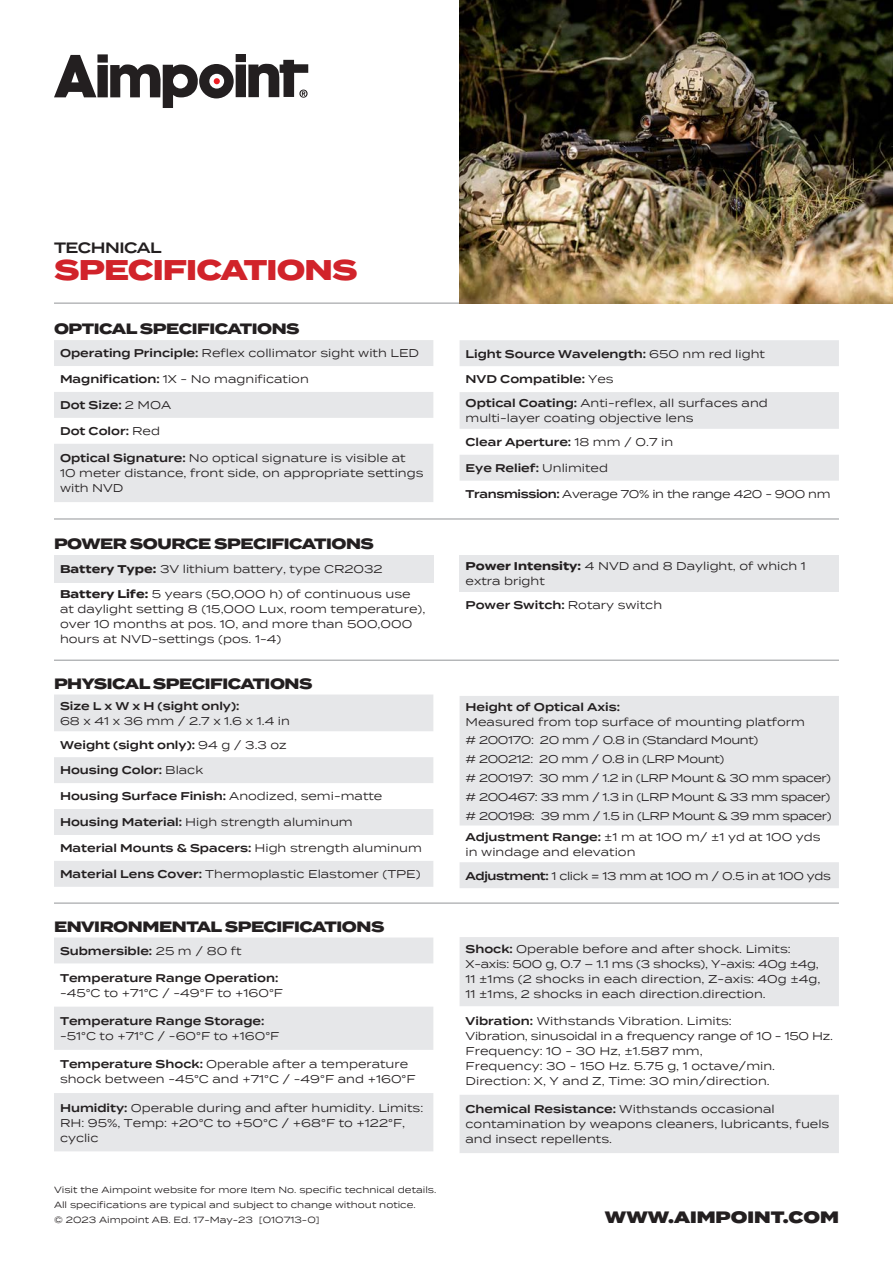
<style>
.page{position:relative;width:893px;height:1263px;background:#fff}
.page>*{position:absolute;margin:0;border:0;box-sizing:border-box;transform-origin:0 0}
.t1{font:800 28.5px "Termina";letter-spacing:-.03em;color:#d1232a}
.t2{font:900 16.5px "Termina";color:#231f20}
.t3{font:800 15px "Termina";letter-spacing:-.03em;color:#231f20}
.t4{font:600 15px "Termina";letter-spacing:-.03em;color:#231f20}
.t5{font:11.25px/15px "Termina";color:#231f20}
.t6{font:600 11.25px/23.9px "Termina";color:#231f20}
.t7{font:11.25px/18.8px "Termina";letter-spacing:-.035em;color:#231f20}
.t8{font:11.25px "Termina";letter-spacing:-.03em;color:#231f20}
.t9{font:9px/15px "Termina";color:#231f20}
.s1{font-weight:600}
.s2{font-weight:400}
.s3{font-weight:700}
</style>
<div class="page">
<svg style="left:54px;top:54px;width:254px;height:54px"></svg>
<svg style="left:54px;top:340px;width:379px;height:162px;fill:#e6e7e9"></svg>
<div style="left:54px;top:555px;width:379px;height:27px;background:#e6e7e9"></div>
<svg style="left:54px;top:694px;width:379px;height:193px;fill:#e6e7e9"></svg>
<svg style="left:54px;top:937px;width:379px;height:214px;fill:#e6e7e9"></svg>
<svg style="left:460px;top:340px;width:379px;height:141px;fill:#e6e7e9"></svg>
<div style="left:460px;top:555px;width:379px;height:37px;background:#e6e7e9"></div>
<svg style="left:460px;top:696px;width:379px;height:192px;fill:#e6e7e9"></svg>
<hr style="left:54px;top:303px;width:785px;height:1px;background:#939598">
<hr style="left:54px;top:519px;width:785px;height:1px;background:#939598">
<hr style="left:54px;top:660px;width:785px;height:1px;background:#939598">
<hr style="left:54px;top:903px;width:785px;height:1px;background:#939598">
<img style="left:460px;top:0;width:433px;height:304px">
<svg style="left:460px;top:937px;width:379px;height:216px;fill:#e6e7e9"></svg>
<p class="t4" style="left:54px;top:237px;width:109px">TECHNICAL</p>
<p class="t1" style="left:54px;top:249px;width:305px">SPECIFICATIONS</p>
<h3 class="t3" style="left:54px;top:318px;width:247px">OPTICAL SPECIFICATIONS</h3>
<p class="t5" style="left:60px;top:345px;width:361px"><span class="s1">Operating Principle:</span> Reflex collimator sight with LED</p>
<p class="t5" style="left:60px;top:371px;width:250px"><span class="s1">Magnification:</span> 1X - No magnification</p>
<p class="t6" style="left:60px;top:393px;width:113px">Dot Size: <span class="s2">2 MOA</span></p>
<p class="t6" style="left:60px;top:419px;width:102px">Dot Color: <span class="s2">Red</span></p>
<p class="t5" style="left:60px;top:450px;width:365px"><span class="s1">Optical Signature:</span> No optical signature is visible at<br>10 meter distance, front side, on appropriate settings with NVD</p>
<h3 class="t3" style="left:54px;top:533px;width:321px">POWER SOURCE SPECIFICATIONS</h3>
<p class="t5" style="left:60px;top:561px;width:324px"><span class="s3">Battery Type:</span> 3V lithium battery, type CR2032</p>
<p class="t5" style="left:60px;top:586px;width:367px"><span class="s3">Battery Life:</span> 5 years (50,000 h) of continuous use at daylight setting 8 (15,000 Lux, room temperature), over 10 months at pos. 10, and more than 500,000 hours at NVD-settings (pos. 1-4)</p>
<h3 class="t3" style="left:54px;top:672px;width:260px">PHYSICAL SPECIFICATIONS</h3>
<p class="t6" style="left:60px;top:694px;width:181px">Size L x W x H (sight only):</p>
<p class="t5" style="left:60px;top:708px;width:232px;line-height:23.9px">68 x 41 x 36 mm / 2.7 x 1.6 x 1.4 in<br><span class="s1">Weight (sight only):</span> 94 g / 3.3 oz</p>
<p class="t6" style="left:60px;top:758px;width:145px">Housing Color: <span class="s2">Black</span></p>
<p class="t6" style="left:60px;top:784px;width:324px">Housing Surface Finish: <span class="s2">Anodized, semi-matte</span></p>
<p class="t5" style="left:60px;top:814px;width:294px"><span class="s1">Housing Material:</span> High strength aluminum</p>
<p class="t6" style="left:60px;top:836px;width:363px">Material Mounts &amp; Spacers: <span class="s2">High strength aluminum</span></p>
<p class="t5" style="left:60px;top:866px;width:362px"><span class="s1">Material Lens Cover:</span> Thermoplastic Elastomer (TPE)</p>
<h3 class="t3" style="left:54px;top:915px;width:332px">ENVIRONMENTAL SPECIFICATIONS</h3>
<p class="t6" style="left:60px;top:939px;width:183px">Submersible: <span class="s2">25 m / 80 ft</span></p>
<p class="t6" style="left:60px;top:966px;width:220px">Temperature Range Operation:</p>
<p class="t5" style="left:60px;top:985px;width:225px">-45°C to +71°C / -49°F to +160°F</p>
<p class="t6" style="left:60px;top:1009px;width:206px">Temperature Range Storage:</p>
<p class="t5" style="left:60px;top:1028px;width:221px">-51°C to +71°C / -60°F to +160°F</p>
<p class="t5" style="left:60px;top:1056px;width:357px"><span class="s1">Temperature Shock:</span> Operable after a temperature shock between -45°C and +71°C / -49°F and +160°F</p>
<p class="t5" style="left:60px;top:1099px;width:365px"><span class="s1">Humidity:</span> Operable during and after humidity. Limits:<br>RH: 95%, Temp: +20°C to +50°C / +68°F to +122°F, cyclic</p>
<p class="t9" style="left:54px;top:1182px;width:384px">Visit the Aimpoint website for more Item No. specific technical details.<br>All specifications are typical and subject to change without notice.<br>© 2023 Aimpoint AB. Ed. 17-May-23 [010713-0]</p>
<p class="t6" style="left:466px;top:342px;width:301px">Light Source Wavelength: <span class="s2">650 nm red light</span></p>
<p class="t6" style="left:466px;top:367px;width:304px">NVD Compatible: <span class="s2">Yes<br></span>Optical Coating: <span class="s2">Anti-reflex, all surfaces and</span></p>
<p class="t5" style="left:466px;top:406px;width:230px;line-height:23.9px">multi-layer coating objective lens<br><span class="s1">Clear Aperture:</span> 18 mm / 0.7 in</p>
<p class="t6" style="left:466px;top:456px;width:144px">Eye Relief: <span class="s2">Unlimited</span></p>
<p class="t8" style="left:466px;top:486px;width:367px"><span class="s1">Transmission:</span> Average 70% in the range 420 - 900 nm</p>
<p class="t5" style="left:466px;top:558px;width:342px"><span class="s3">Power Intensity:</span> 4 NVD and 8 Daylight, of which 1 extra bright</p>
<p class="t6" style="left:466px;top:593px;width:198px">Power Switch: <span class="s2">Rotary switch</span></p>
<p class="t6" style="left:466px;top:695px;width:156px">Height of Optical Axis:</p>
<p class="t7" style="left:466px;top:712px;width:367px">Measured from top surface of mounting platform<br># 200170: 20 mm / 0.8 in (Standard Mount)<br># 200212: 20 mm / 0.8 in (LRP Mount)<br># 200197: 30 mm / 1.2 in (LRP Mount &amp; 30 mm spacer) # 200467: 33 mm / 1.3 in (LRP Mount &amp; 33 mm spacer) # 200198: 39 mm / 1.5 in (LRP Mount &amp; 39 mm spacer)</p>
<p class="t5" style="left:466px;top:829px;width:357px"><span class="s1">Adjustment Range:</span> ±1 m at 100 m/ ±1 yd at 100 yds in windage and elevation</p>
<p class="t8" style="left:466px;top:867px;width:367px"><span class="s1">Adjustment:</span> 1 click = 13 mm at 100 m / 0.5 in at 100 yds</p>
<p class="t5" style="left:466px;top:941px;width:356px"><span class="s1">Shock:</span> Operable before and after shock. Limits:<br>X-axis: 500 g, 0.7 – 1.1 ms (3 shocks), Y-axis: 40g ±4g, 11 ±1ms (2 shocks in each direction, Z-axis: 40g ±4g, 11 ±1ms, 2 shocks in each direction.direction.</p>
<p class="t5" style="left:466px;top:1013px;width:369px"><span class="s1">Vibration:</span> Withstands Vibration. Limits:<br>Vibration, sinusoidal in a frequency range of 10 - 150 Hz.<br>Frequency: 10 - 30 Hz, ±1.587 mm,<br>Frequency: 30 - 150 Hz. 5.75 g, 1 octave/min.<br>Direction: X, Y and Z, Time: 30 min/direction.</p>
<p class="t5" style="left:466px;top:1101px;width:365px"><span class="s1">Chemical Resistance:</span> Withstands occasional contamination by weapons cleaners, lubricants, fuels and insect repellents.</p>
<p class="t2" style="left:605px;top:1205px;width:235px">WWW.AIMPOINT.COM</p>
</div>
